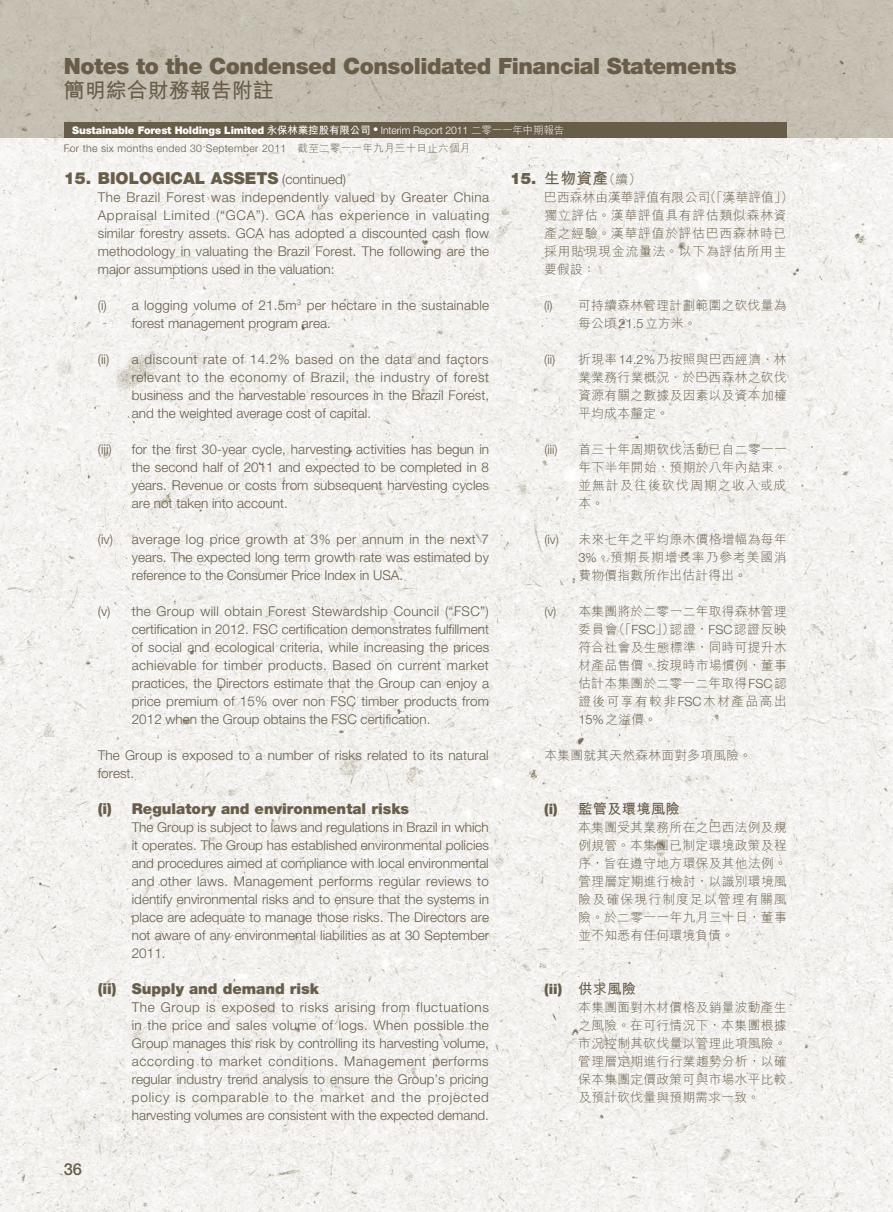
<style>
.page{position:relative;width:893px;height:1212px;background:#fff}
.page>*{position:absolute;margin:0;border:0;box-sizing:border-box;transform-origin:0 0}
.t1{font:900 22.5px "Helvetica Neue LT Std";letter-spacing:-.02em;color:#685d49}
.t2{font:700 21px "M Hei HK";color:#685d49}
.t3{font:900 16.5px "Helvetica Neue LT Std";color:#685d49}
.t4{font:500 16.5px "Helvetica Neue LT Std";color:#685d49}
.t5{font:700 15.75px "M Hei HK";color:#685d49}
.t6{font:900 15px "Helvetica Neue LT Std";color:#685d49}
.t7{font:700 14.25px "M Hei HK";letter-spacing:.02em;color:#685d49}
.t8{font:900 14.25px "Helvetica Neue LT Std";color:#685d49}
.t9{font:300 13.5px/18px "Helvetica Neue LT Std";color:#685d49;text-align:justify}
.t10{font:300 12.75px/18px "M Hei HK";letter-spacing:.025em;color:#685d49;text-align:justify}
.t11{font:300 12.75px/18px "M Hei HK";letter-spacing:.065em;color:#685d49}
.t12{font:300 12.75px "Helvetica Neue LT Std";color:#685d49}
.t13{font:900 10.5px "Helvetica Neue LT Std";letter-spacing:-.015em;color:#fff}
.t14{font:300 10.5px "Helvetica Neue LT Std";letter-spacing:.03em;color:#685d49}
.s1{font-family:"M Hei HK";font-weight:700}
.s2{font-family:"Univers LT Std";font-weight:300}
.s3{font-weight:300}
.s4{font-family:"M Hei HK";font-weight:300}
.s5{font-family:"M Hei HK"}
.s6{font-weight:300;font-size:13.5px}
.s7{font-family:"Helvetica Neue LT Std";font-weight:900}
.s8{font-weight:300;font-size:12.75px}
.s9{font-family:"Helvetica Neue LT Std"}
</style>
<div class="page">
<img style="left:0;top:138px;width:893px;height:1074px">
<div style="left:0;top:0;width:893px;height:138px;background:#c5bfb2"></div>
<div style="left:64px;top:122px;width:723px;height:16px;background:#685d49"></div>
<h1 class="t1" style="left:64px;top:53px;width:674px">Notes to the Condensed Consolidated Financial Statements</h1>
<h2 class="t2" style="left:64px;top:75px;width:211px">簡明綜合財務報告附註</h2>
<p class="t13" style="left:72px;top:124px;width:494px">Sustainable Forest Holdings Limited <span class="s1">永保林業控股有限公司</span> <span class="s2">•</span> <span class="s3">Interim Report 2011</span> <span class="s4">二零一一年中期報告</span></p>
<p class="t14" style="left:64px;top:142px;width:408px">For the six months ended 30 September 2011 <span class="s5">截至二零一一年九月三十日止六個月</span></p>
<p class="t3" style="left:64px;top:168px;width:284px">15. BIOLOGICAL ASSETS <span class="s6">(continued)</span></p>
<p class="t9" style="left:98px;top:188px;width:393px">The Brazil Forest was independently valued by Greater China Appraisal Limited (“GCA”). GCA has experience in valuating similar forestry assets. GCA has adopted a discounted cash flow methodology in valuating the Brazil Forest. The following are the major assumptions used in the valuation:</p>
<p class="t9" style="left:132px;top:296px;width:359px;text-indent:-34px">(i) a logging volume of 21.5m<sup>3</sup> per hectare in the sustainable forest management program area.</p>
<p class="t9" style="left:132px;top:350px;width:359px;text-indent:-34px">(ii) a discount rate of 14.2% based on the data and factors relevant to the economy of Brazil, the industry of forest business and the harvestable resources in the Brazil Forest, and the weighted average cost of capital.</p>
<p class="t9" style="left:98px;top:440px;width:15px">(iii)</p>
<p class="t9" style="left:132px;top:440px;width:359px">for the first 30-year cycle, harvesting activities has begun in the second half of 2011 and expected to be completed in 8 years. Revenue or costs from subsequent harvesting cycles are not taken into account.</p>
<p class="t9" style="left:132px;top:530px;width:359px;text-indent:-34px">(iv) average log price growth at 3% per annum in the next 7 years. The expected long term growth rate was estimated by reference to the Consumer Price Index in USA.</p>
<p class="t9" style="left:132px;top:602px;width:359px;text-indent:-34px">(v) the Group will obtain Forest Stewardship Council (“FSC”) certification in 2012. FSC certification demonstrates fulfillment of social and ecological criteria, while increasing the prices achievable for timber products. Based on current market practices, the Directors estimate that the Group can enjoy a price premium of 15% over non FSC timber products from 2012 when the Group obtains the FSC certification.</p>
<p class="t9" style="left:98px;top:746px;width:392px">The Group is exposed to a number of risks related to its natural forest.</p>
<p class="t6" style="left:98px;top:799px;width:313px">(i) Regulatory and environmental risks</p>
<p class="t9" style="left:132px;top:818px;width:359px">The Group is subject to laws and regulations in Brazil in which it operates. The Group has established environmental policies and procedures aimed at compliance with local environmental and other laws. Management performs regular reviews to identify environmental risks and to ensure that the systems in place are adequate to manage those risks. The Directors are not aware of any environmental liabilities as at 30 September 2011.</p>
<p class="t6" style="left:98px;top:979px;width:223px">(ii) Supply and demand risk</p>
<p class="t9" style="left:132px;top:998px;width:359px">The Group is exposed to risks arising from fluctuations in the price and sales volume of logs. When possible the Group manages this risk by controlling its harvesting volume, according to market conditions. Management performs regular industry trend analysis to ensure the Group’s pricing policy is comparable to the market and the projected harvesting volumes are consistent with the expected demand.</p>
<p class="t4" style="left:64px;top:1159px;width:20px">36</p>
<p class="t5" style="left:510px;top:167px;width:132px"><span class="s7">15.</span> 生物資產<span class="s8">（續）</span></p>
<p class="t11" style="left:544px;top:188px;width:250px">巴西森林由漢華評值有限公司（「漢華評值」）獨立評估。漢華評值具有評估類似森林資產之經驗。漢華評值於評估巴西森林時已採用貼現現金流量法。以下為評估所用主要假設：</p>
<p class="t10" style="left:578px;top:296px;width:210px;text-indent:-34px"><span class="s9">(i)</span> 可持續森林管理計劃範圍之砍伐量為每公頃<span class="s9">21.5</span>立方米。</p>
<p class="t12" style="left:544px;top:352px;width:12px">(ii)</p>
<p class="t10" style="left:578px;top:350px;width:210px">折現率<span class="s9">14.2%</span>乃按照與巴西經濟、林業業務行業概況、於巴西森林之砍伐資源有關之數據及因素以及資本加權平均成本釐定。</p>
<p class="t12" style="left:544px;top:442px;width:15px">(iii)</p>
<p class="t10" style="left:578px;top:440px;width:210px">首三十年周期砍伐活動已自二零一一年下半年開始，預期於八年內結束。並無計及往後砍伐周期之收入或成本。</p>
<p class="t12" style="left:544px;top:532px;width:16px">(iv)</p>
<p class="t10" style="left:578px;top:530px;width:210px">未來七年之平均原木價格增幅為每年<span class="s9">3%</span>。預期長期增長率乃參考美國消費物價指數所作出估計得出。</p>
<p class="t10" style="left:578px;top:602px;width:210px;text-indent:-34px"><span class="s9">(v)</span> 本集團將於二零一二年取得森林管理委員會（「<span class="s9">FSC</span>」）認證，<span class="s9">FSC</span>認證反映符合社會及生態標準，同時可提升木材產品售價。按現時市場慣例，董事估計本集團於二零一二年取得<span class="s9">FSC</span>認證後可享有較非<span class="s9">FSC</span>木材產品高出<span class="s9">15%</span>之溢價。</p>
<p class="t10" style="left:544px;top:746px;width:209px">本集團就其天然森林面對多項風險。</p>
<p class="t7" style="left:544px;top:799px;width:137px"><span class="s7">(i)</span> 監管及環境風險</p>
<p class="t10" style="left:578px;top:818px;width:210px">本集團受其業務所在之巴西法例及規例規管。本集團已制定環境政策及程序，旨在遵守地方環保及其他法例。管理層定期進行檢討，以識別環境風險及確保現行制度足以管理有關風險。於二零一一年九月三十日，董事並不知悉有任何環境負債。</p>
<p class="t8" style="left:544px;top:981px;width:93px">(ii) <span class="s1">供求風險</span></p>
<p class="t10" style="left:578px;top:998px;width:210px">本集團面對木材價格及銷量波動產生之風險。在可行情況下，本集團根據市況控制其砍伐量以管理此項風險。管理層定期進行行業趨勢分析，以確保本集團定價政策可與市場水平比較及預計砍伐量與預期需求一致。</p>
</div>
